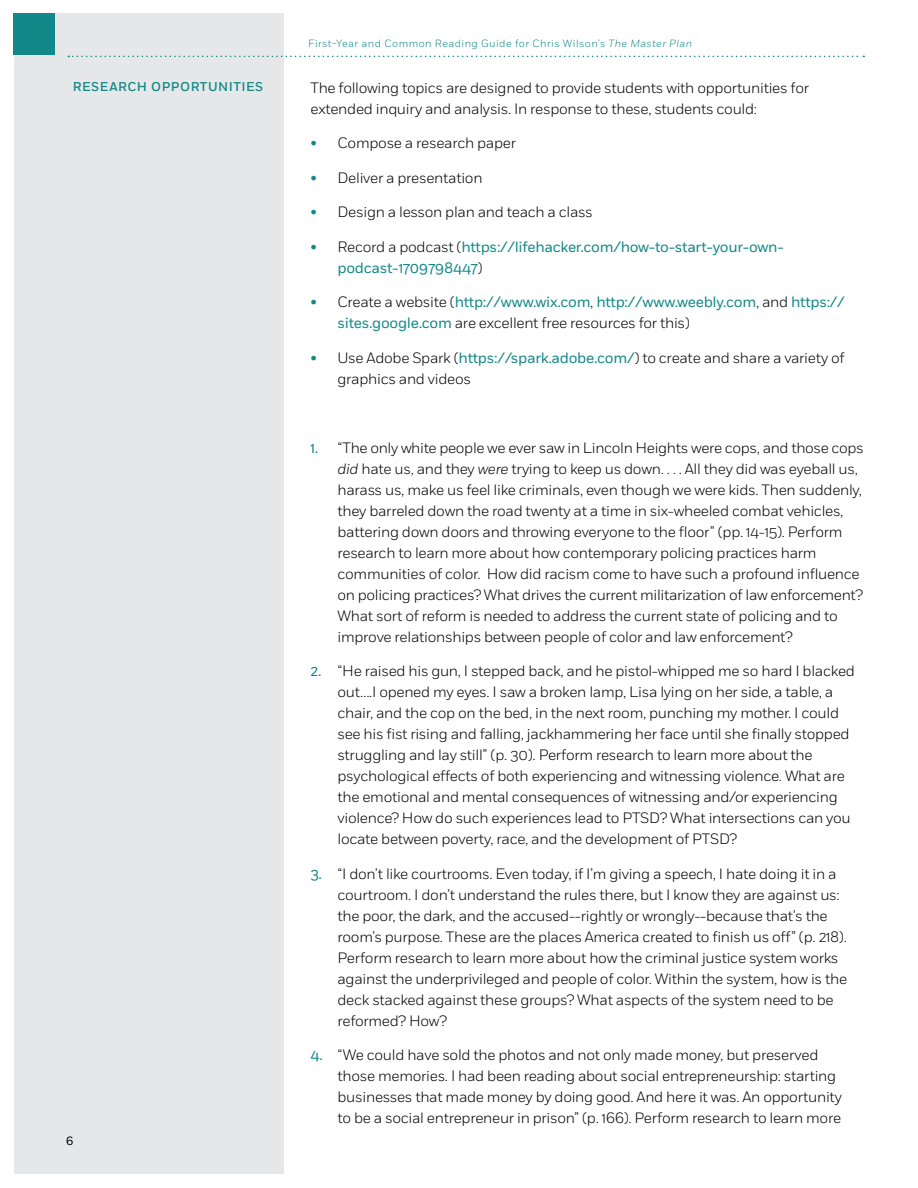
<style>
.page{position:relative;width:918px;height:1188px;background:#fff}
.page>*{position:absolute;margin:0;border:0;box-sizing:border-box;transform-origin:0 0}
.t1{font:300 15px/21px "Fort";letter-spacing:-.02em;color:#000}
.t2{font:15px/21px "Fort";letter-spacing:-.02em;color:#128988}
.t3{font:500 12.75px "Fort";letter-spacing:.04em;color:#128988}
.t4{font:12px "Fort";color:#000}
.t5{font:300 10.5px "Fort";letter-spacing:.04em;color:#128988}
.s1{font-style:italic}
.s2{font-weight:400;color:#128988}
.s3{font-weight:300;color:#000}
</style>
<div class="page">
<div style="left:14px;top:14px;width:270px;height:1160px;background:#e6e7e8"></div>
<div style="left:14px;top:14px;width:41px;height:41px;background:#128988"></div>
<svg style="left:68px;top:56px;width:796px;height:1px"></svg>
<p class="t3" style="left:73px;top:79px;width:89px">RESEARCH OPP</p>
<p class="t3" style="left:180px;top:79px;width:83px">ORTUNITI ES</p>
<p class="t4" style="left:66px;top:1134px;width:9px">6</p>
<p class="t5" style="left:308px;top:37px;width:385px">First-Year and Common Reading Guide for Chris Wilson’s <span class="s1">The Master Plan</span></p>
<p class="t1" style="left:310px;top:77px;width:500px">The following topics are designed to provide students with opportunities for extended inquiry and analysis. In response to these, students could:</p>
<p class="t1" style="left:310px;top:132px;width:207px"><span class="s2">•</span> Compose a research paper</p>
<p class="t1" style="left:310px;top:167px;width:174px"><span class="s2">•</span> Deliver a presentation</p>
<p class="t1" style="left:310px;top:201px;width:284px"><span class="s2">•</span> Design a lesson plan and teach a class</p>
<p class="t2" style="left:338px;top:236px;width:448px;text-indent:-27px">• <span class="s3">Record a podcast (</span>https://lifehacker.com/how-to-start-your-own&shy;podcast-1709798447<span class="s3">)</span></p>
<p class="t2" style="left:338px;top:292px;width:509px;text-indent:-27px">• <span class="s3">Create a website (</span>http://www.wix.com<span class="s3">,</span> http://www.weebly.com<span class="s3">, and</span> https:// sites.google.com <span class="s3">are excellent free resources for this)</span></p>
<p class="t1" style="left:338px;top:347px;width:509px;text-indent:-27px"><span class="s2">•</span> Use Adobe Spark (<span class="s2">https://spark.adobe.com/</span>) to create and share a variety of graphics and videos</p>
<p class="t1" style="left:338px;top:437px;width:528px;text-indent:-27px"><span class="s2">1.</span> “The only white people we ever saw in Lincoln Heights were cops, and those cops <span class="s1">did</span> hate us, and they <span class="s1">were</span> trying to keep us down. . . . All they did was eyeball us, harass us, make us feel like criminals, even though we were kids. Then suddenly, they barreled down the road twenty at a time in six-wheeled combat vehicles, battering down doors and throwing everyone to the floor” (pp. 14-15). Perform research to learn more about how contemporary policing practices harm communities of color. How did racism come to have such a profound influence on policing practices? What drives the current militarization of law enforcement?<br>What sort of reform is needed to address the current state of policing and to improve relationships between people of color and law enforcement?</p>
<p class="t1" style="left:338px;top:660px;width:519px;text-indent:-27px"><span class="s2">2.</span> “He raised his gun, I stepped back, and he pistol-whipped me so hard I blacked out….I opened my eyes. I saw a broken lamp, Lisa lying on her side, a table, a chair, and the cop on the bed, in the next room, punching my mother. I could see his fist rising and falling, jackhammering her face until she finally stopped struggling and lay still” (p. 30). Perform research to learn more about the psychological effects of both experiencing and witnessing violence. What are the emotional and mental consequences of witnessing and/or experiencing violence? How do such experiences lead to PTSD? What intersections can you locate between poverty, race, and the development of PTSD?</p>
<p class="t1" style="left:338px;top:863px;width:511px;text-indent:-27px"><span class="s2">3.</span> “I don’t like courtrooms. Even today, if I’m giving a speech, I hate doing it in a courtroom. I don’t understand the rules there, but I know they are against us: the poor, the dark, and the accused--rightly or wrongly--because that’s the room’s purpose. These are the places America created to finish us off” (p. 218).<br>Perform research to learn more about how the criminal justice system works against the underprivileged and people of color. Within the system, how is the deck stacked against these groups? What aspects of the system need to be reformed? How?</p>
<p class="t1" style="left:338px;top:1044px;width:506px;text-indent:-27px"><span class="s2">4.</span> “We could have sold the photos and not only made money, but preserved those memories. I had been reading about social entrepreneurship: starting businesses that made money by doing good. And here it was. An opportunity to be a social entrepreneur in prison” (p. 166). Perform research to learn more</p>
</div>
